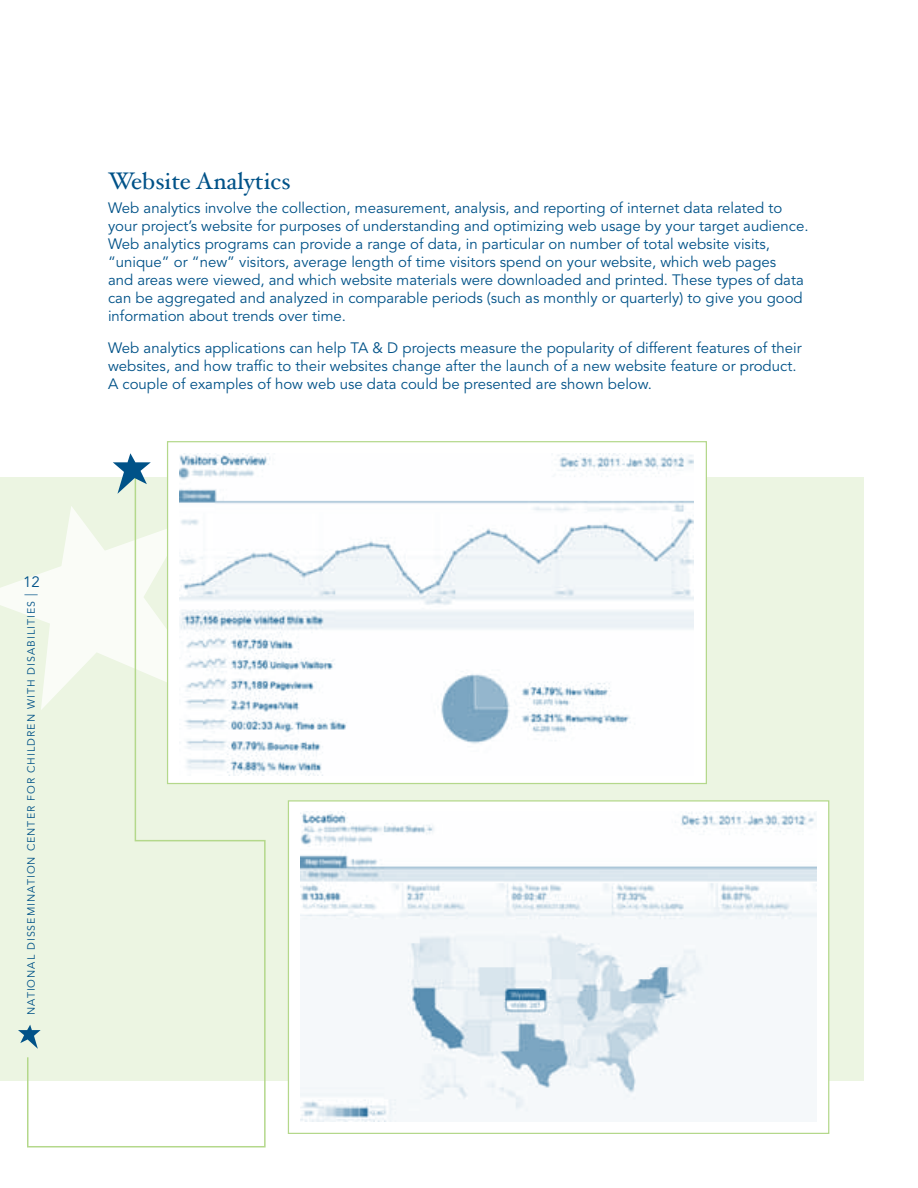
<style>
.page{position:relative;width:918px;height:1188px;background:#fff}
.page>*{position:absolute;margin:0;border:0;box-sizing:border-box;transform-origin:0 0}
.t1{font:24px "Hoefler Text";color:#005288}
.t2{font:15px/18px "Avenir";color:#005288}
.t3{font:10.5px "Avenir";letter-spacing:.1em;color:#005288}
.s1{font-size:13.2px}
</style>
<div class="page">
<div style="left:0;top:478px;width:864px;height:603px;background:#ecf5e2"></div>
<svg style="left:0;top:579px;width:26px;height:35px"></svg>
<svg style="left:18px;top:1030px;width:8px;height:13px"></svg>
<svg style="left:26px;top:477px;width:240px;height:671px"></svg>
<div style="left:168px;top:442px;width:538px;height:342px;background:#fff"></div>
<img style="left:180px;top:454px;width:514px;height:321px">
<div style="left:288px;top:801px;width:541px;height:332px;background:#fff"></div>
<img style="left:301px;top:812px;width:516px;height:309px">
<svg style="left:113px;top:453px;width:38px;height:41px"></svg>
<h1 class="t1" style="left:108px;top:166px;width:184px">Website Analytics</h1>
<p class="t2" style="left:108px;top:200px;width:702px">Web analytics involve the collection, measurement, analysis, and reporting of internet data related to your project’s website for purposes of understanding and optimizing web usage by your target audience.<br>Web analytics programs can provide a range of data, in particular on number of total website visits, “unique” or “new” visitors, average length of time visitors spend on your website, which web pages<br>and areas were viewed, and which website materials were downloaded and printed. These types of data can be aggregated and analyzed in comparable periods (such as monthly or quarterly) to give you good information about trends over time.</p>
<p class="t2" style="left:108px;top:339px;width:695px">Web analytics applications can help TA &amp; D projects measure the popularity of different features of their websites, and how traffic to their websites change after the launch of a new website feature or product.<br>A couple of examples of how web use data could be presented are shown below.</p>
<p class="t2" style="left:23px;top:574px;width:18px">12</p>
<p class="t3" style="left:25px;top:1015px;width:423px;rotate:-90deg">National Dissemination Center for Children with Disabilities <span class="s1">|</span></p>
</div>
